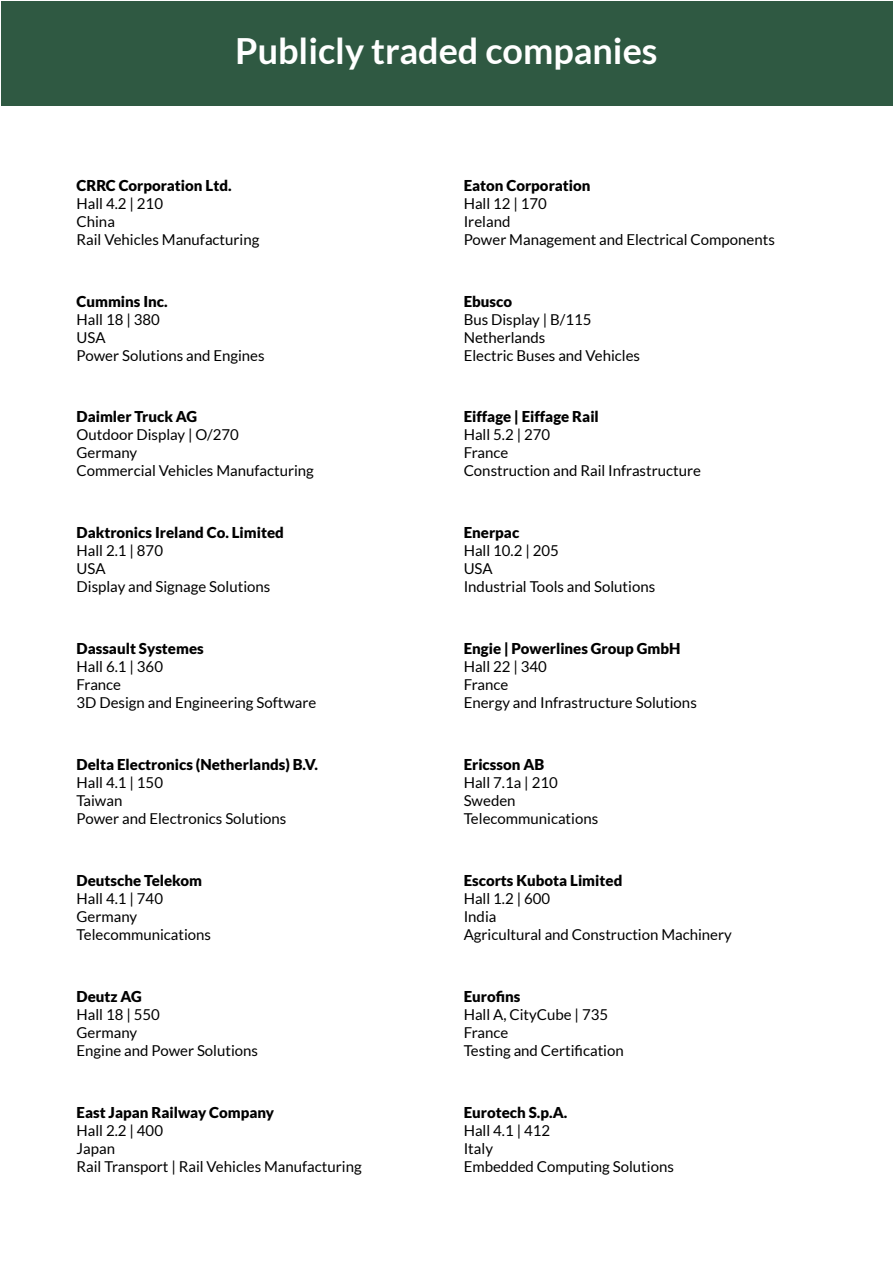
<style>
.page{position:relative;width:893px;height:1263px;background:#fff}
.page>*{position:absolute;margin:0;border:0;box-sizing:border-box;transform-origin:0 0}
.t1{font:700 36px "Lato";color:#fff}
.t2{font:15px/18px "Lato";color:#000}
.t3{font:900 15px "Lato";color:#000}
</style>
<div class="page">
<div style="left:1px;top:1px;width:891px;height:105px;background:#2f5942"></div>
<h1 class="t1" style="left:235px;top:31px;width:424px">Publicly traded companies</h1>
<p class="t3" style="left:77px;top:176px;width:157px">CRRC Corporation Ltd.</p>
<p class="t2" style="left:77px;top:194px;width:184px">Hall 4.2 | 210<br>China<br>Rail Vehicles Manufacturing</p>
<p class="t3" style="left:77px;top:292px;width:93px">Cummins Inc.</p>
<p class="t2" style="left:77px;top:310px;width:190px">Hall 18 | 380<br>USA<br>Power Solutions and Engines</p>
<p class="t3" style="left:77px;top:408px;width:122px">Daimler Truck AG</p>
<p class="t2" style="left:77px;top:426px;width:239px">Outdoor Display | O/270<br>Germany<br>Commercial Vehicles Manufacturing</p>
<p class="t3" style="left:77px;top:524px;width:209px">Daktronics Ireland Co. Limited</p>
<p class="t2" style="left:77px;top:542px;width:195px">Hall 2.1 | 870<br>USA<br>Display and Signage Solutions</p>
<p class="t3" style="left:77px;top:640px;width:129px">Dassault Systemes</p>
<p class="t2" style="left:77px;top:658px;width:241px">Hall 6.1 | 360<br>France<br>3D Design and Engineering Software</p>
<p class="t3" style="left:77px;top:756px;width:243px">Delta Electronics (Netherlands) B.V.</p>
<p class="t2" style="left:77px;top:773px;width:211px">Hall 4.1 | 150<br>Taiwan<br>Power and Electronics Solutions</p>
<p class="t3" style="left:77px;top:872px;width:127px">Deutsche Telekom</p>
<p class="t2" style="left:77px;top:889px;width:136px">Hall 4.1 | 740<br>Germany<br>Telecommunications</p>
<p class="t3" style="left:77px;top:987px;width:67px">Deutz AG</p>
<p class="t2" style="left:77px;top:1005px;width:183px">Hall 18 | 550<br>Germany<br>Engine and Power Solutions</p>
<p class="t3" style="left:77px;top:1103px;width:199px">East Japan Railway Company</p>
<p class="t2" style="left:77px;top:1121px;width:287px">Hall 2.2 | 400<br>Japan<br>Rail Transport | Rail Vehicles Manufacturing</p>
<p class="t3" style="left:464px;top:176px;width:128px">Eaton Corporation</p>
<p class="t2" style="left:464px;top:194px;width:313px">Hall 12 | 170<br>Ireland<br>Power Management and Electrical Components</p>
<p class="t3" style="left:464px;top:292px;width:50px">Ebusco</p>
<p class="t2" style="left:464px;top:310px;width:178px">Bus Display | B/115<br>Netherlands<br>Electric Buses and Vehicles</p>
<p class="t3" style="left:464px;top:408px;width:137px">Eiffage | Eiffage Rail</p>
<p class="t2" style="left:464px;top:426px;width:239px">Hall 5.2 | 270<br>France<br>Construction and Rail Infrastructure</p>
<p class="t3" style="left:464px;top:524px;width:57px">Enerpac</p>
<p class="t2" style="left:464px;top:542px;width:193px">Hall 10.2 | 205<br>USA<br>Industrial Tools and Solutions</p>
<p class="t3" style="left:464px;top:640px;width:218px">Engie | Powerlines Group GmbH</p>
<p class="t2" style="left:464px;top:658px;width:235px">Hall 22 | 340<br>France<br>Energy and Infrastructure Solutions</p>
<p class="t3" style="left:464px;top:756px;width:82px">Ericsson AB</p>
<p class="t2" style="left:464px;top:773px;width:136px">Hall 7.1a | 210<br>Sweden<br>Telecommunications</p>
<p class="t3" style="left:464px;top:871px;width:160px">Escorts Kubota Limited</p>
<p class="t2" style="left:464px;top:889px;width:270px">Hall 1.2 | 600<br>India<br>Agricultural and Construction Machinery</p>
<p class="t3" style="left:464px;top:987px;width:58px">Eurofins</p>
<p class="t2" style="left:464px;top:1005px;width:162px">Hall A, CityCube | 735<br>France<br>Testing and Certification</p>
<p class="t3" style="left:464px;top:1103px;width:105px">Eurotech S.p.A.</p>
<p class="t2" style="left:464px;top:1121px;width:212px">Hall 4.1 | 412<br>Italy<br>Embedded Computing Solutions</p>
</div>
